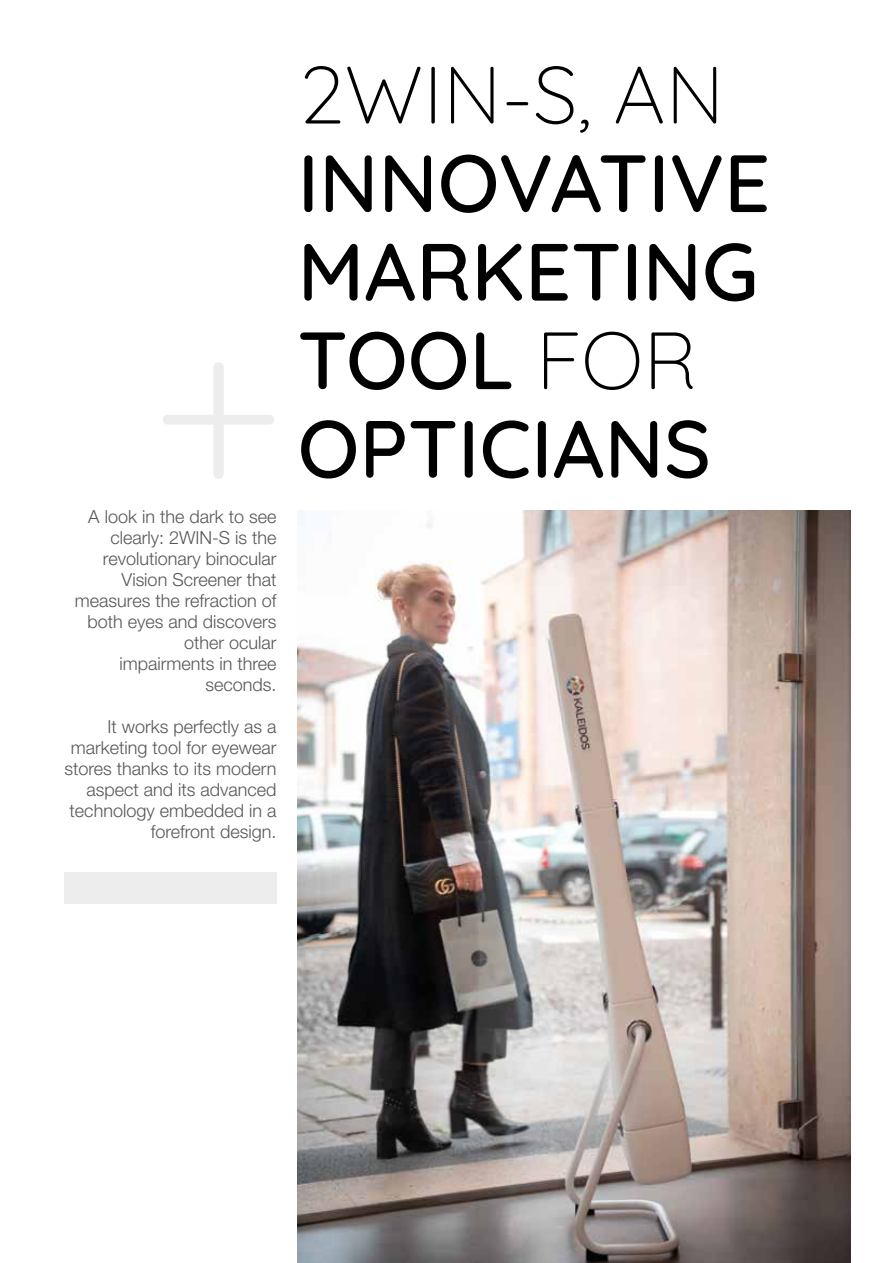
<style>
.page{position:relative;width:893px;height:1263px;background:#fff}
.page>*{position:absolute;margin:0;border:0;box-sizing:border-box;transform-origin:0 0}
.t1{font:500 81px/88.5px "Quicksand";color:#000}
.t2{font:300 81px "Quicksand";color:#000}
.t3{font:300 18px/21px "Helvetica Neue LT Std";color:#575756;text-align:right}
.s1{font-weight:300}
</style>
<div class="page">
<img style="left:298px;top:510px;width:552px;height:753px">
<div style="left:64px;top:872px;width:212px;height:32px;background:#ededed"></div>
<svg style="left:163px;top:362px;width:111px;height:117px"></svg>
<p class="t3" style="left:75px;top:506px;width:203px">A look in the dark to see clearly: 2WIN-S is the revolutionary binocular<br>Vision Screener that measures the refraction of both eyes and discovers other ocular<br>impairments in three seconds.</p>
<p class="t3" style="left:64px;top:716px;width:214px">It works perfectly as a marketing tool for eyewear stores thanks to its modern aspect and its advanced technology embedded in a forefront design.</p>
<h1 class="t2" style="left:298px;top:32px;width:428px">2WIN-S, AN</h1>
<h1 class="t1" style="left:298px;top:132px;width:474px">INNOVATIVE<br>MARKETING<br>TOOL <span class="s1">FOR<br></span>OPTICIANS</h1>
</div>
